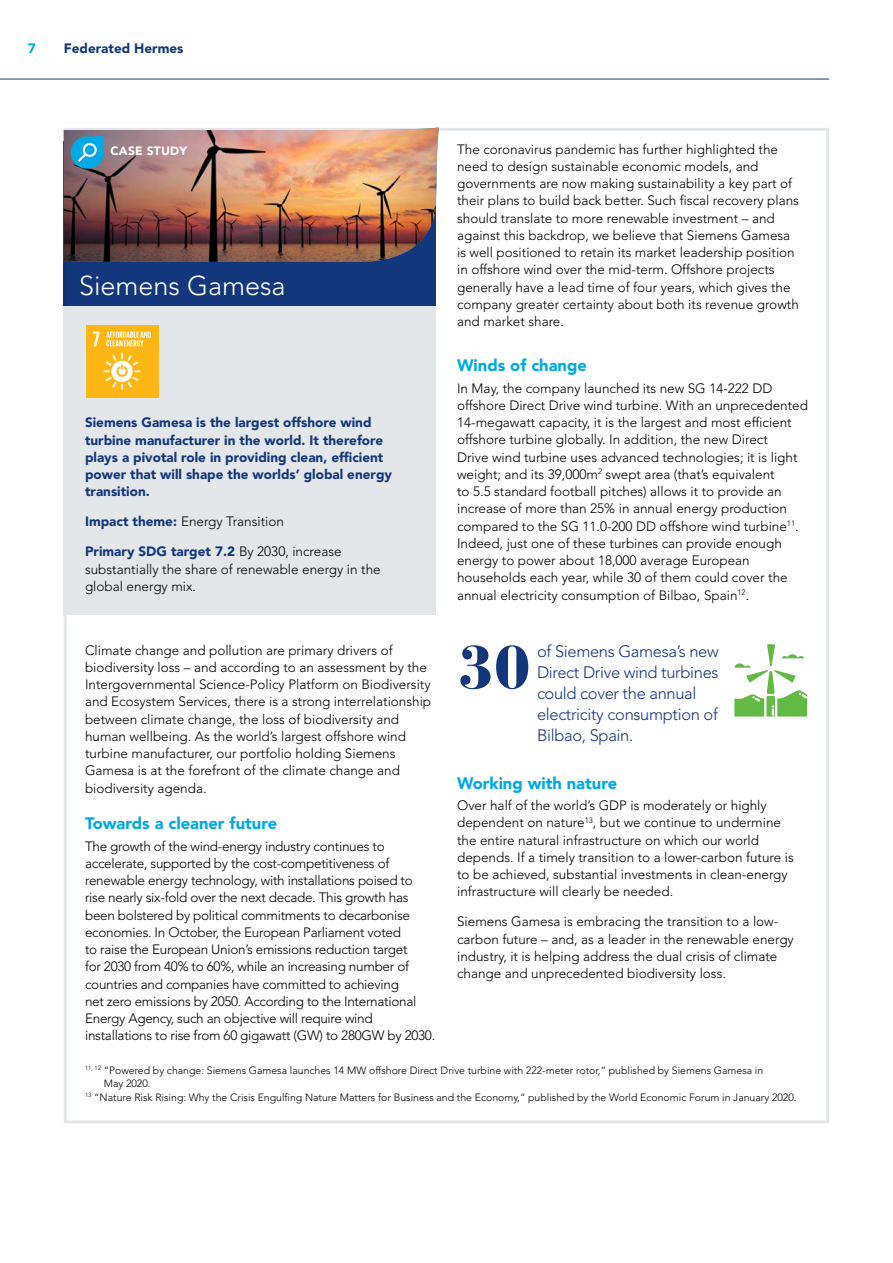
<style>
.page{position:relative;width:893px;height:1263px;background:#fff}
.page>*{position:absolute;margin:0;border:0;box-sizing:border-box;transform-origin:0 0}
.t1{font:900 60px "Bauer Bodoni Std";color:#12377c}
.t2{font:300 27px "Avenir LT Std";color:#fff}
.t3{font:300 16.5px/21px "Avenir LT Std";letter-spacing:-.02em;color:#12377c}
.t4{font:900 16.5px "Avenir LT Std";color:#00aae7}
.t5{font:300 13.5px/17.2px "Avenir LT Std";color:#000}
.t6{font:300 13.5px/17.2px "Avenir LT Std";letter-spacing:-.02em;color:#000}
.t7{font:900 13.5px/17.2px "Avenir LT Std";color:#12377c}
.t8{font:900 13.5px "Avenir LT Std";color:#00aae7}
.t9{font:900 12px "Avenir LT Std";letter-spacing:.02em;color:#fff}
.t10{font:300 10.5px "Avenir LT Std";color:#000}
.s1{font-weight:900;color:#12377c}
</style>
<div class="page">
<hr style="left:0;top:79px;width:829px;height:1px;background:#12377c">
<div style="left:64px;top:141px;width:372px;height:165px;background:#12377c"></div>
<img style="left:64px;top:128px;width:376px;height:134px">
<div style="left:64px;top:306px;width:372px;height:309px;background:#e3e7ea"></div>
<div style="left:86px;top:326px;width:72px;height:72px;background:#fdb613"></div>
<svg style="left:104px;top:353px;width:37px;height:37px"></svg>
<svg style="left:93px;top:332px;width:6px;height:14px"></svg>
<svg style="left:106px;top:332px;width:45px;height:14px"></svg>
<svg style="left:71px;top:136px;width:34px;height:33px"></svg>
<svg style="left:734px;top:644px;width:73px;height:72px"></svg>
<p class="t8" style="left:28px;top:40px;width:9px">7</p>
<p class="t7" style="left:64px;top:39px;width:121px">Federated Hermes</p>
<p class="t9" style="left:110px;top:143px;width:78px">CASE STUDY</p>
<h2 class="t2" style="left:79px;top:270px;width:208px">Siemens Gamesa</h2>
<p class="t7" style="left:85px;top:414px;width:308px">Siemens Gamesa is the largest offshore wind turbine manufacturer in the world. It therefore plays a pivotal role in providing clean, efficient power that will shape the worlds’ global energy transition.</p>
<p class="t5" style="left:85px;top:513px;width:201px"><span class="s1">Impact theme:</span> Energy Transition</p>
<p class="t5" style="left:85px;top:543px;width:297px"><span class="s1">Primary SDG target 7.2</span> By 2030, increase substantially the share of renewable energy in the global energy mix.</p>
<p class="t5" style="left:85px;top:641px;width:348px">Climate change and pollution are primary drivers of biodiversity loss – and according to an assessment by the Intergovernmental Science-Policy Platform on Biodiversity and Ecosystem Services, there is a strong interrelationship between climate change, the loss of biodiversity and human wellbeing. As the world’s largest offshore wind turbine manufacturer, our portfolio holding Siemens Gamesa is at the forefront of the climate change and biodiversity agenda.</p>
<p class="t4" style="left:85px;top:813px;width:194px">Towards a cleaner future</p>
<p class="t6" style="left:85px;top:837px;width:352px">The growth of the wind-energy industry continues to accelerate, supported by the cost-competitiveness of renewable energy technology, with installations poised to rise nearly six-fold over the next decade. This growth has been bolstered by political commitments to decarbonise economies. In October, the European Parliament voted<br>to raise the European Union’s emissions reduction target<br>for 2030 from 40% to 60%, while an increasing number of countries and companies have committed to achieving<br>net zero emissions by 2050. According to the International Energy Agency, such an objective will require wind installations to rise from 60 gigawatt (GW) to 280GW by 2030.</p>
<p class="t5" style="left:457px;top:140px;width:343px">The coronavirus pandemic has further highlighted the need to design sustainable economic models, and governments are now making sustainability a key part of their plans to build back better. Such fiscal recovery plans should translate to more renewable investment – and against this backdrop, we believe that Siemens Gamesa is well positioned to retain its market leadership position in offshore wind over the mid-term. Offshore projects generally have a lead time of four years, which gives the company greater certainty about both its revenue growth and market share.</p>
<p class="t4" style="left:457px;top:355px;width:131px">Winds of change</p>
<p class="t5" style="left:457px;top:379px;width:352px">In May, the company launched its new SG 14-222 DD offshore Direct Drive wind turbine. With an unprecedented 14-megawatt capacity, it is the largest and most efficient offshore turbine globally. In addition, the new Direct<br>Drive wind turbine uses advanced technologies; it is light weight; and its 39,000m<sup>2</sup> swept area (that’s equivalent<br>to 5.5 standard football pitches) allows it to provide an increase of more than 25% in annual energy production compared to the SG 11.0-200 DD offshore wind turbine<sup>11</sup>.<br>Indeed, just one of these turbines can provide enough energy to power about 18,000 average European households each year, while 30 of them could cover the annual electricity consumption of Bilbao, Spain<sup>12</sup>.</p>
<h1 class="t1" style="left:457px;top:631px;width:75px">30</h1>
<p class="t3" style="left:537px;top:641px;width:183px">of Siemens Gamesa’s new<br>Direct Drive wind turbines could cover the annual electricity consumption of<br>Bilbao, Spain.</p>
<p class="t4" style="left:457px;top:773px;width:162px">Working with nature</p>
<p class="t5" style="left:457px;top:797px;width:338px">Over half of the world’s GDP is moderately or highly dependent on nature<sup>13</sup>, but we continue to undermine the entire natural infrastructure on which our world depends. If a timely transition to a lower-carbon future is to be achieved, substantial investments in clean-energy infrastructure will clearly be needed.</p>
<p class="t5" style="left:457px;top:913px;width:338px">Siemens Gamesa is embracing the transition to a low&shy;carbon future – and, as a leader in the renewable energy industry, it is helping address the dual crisis of climate change and unprecedented biodiversity loss.</p>
<p class="t10" style="left:85px;top:1064px;width:680px"><sup>11,</sup> <sup>12</sup> “Powered by change: Siemens Gamesa launches 14 MW offshore Direct Drive turbine with 222-meter rotor,” published by Siemens Gamesa in</p>
<p class="t10" style="left:104px;top:1077px;width:48px">May 2020.</p>
<p class="t10" style="left:85px;top:1091px;width:713px"><sup>13</sup> “Nature Risk Rising: Why the Crisis Engulfing Nature Matters for Business and the Economy,“ published by the World Economic Forum in January 2020.</p>
</div>
